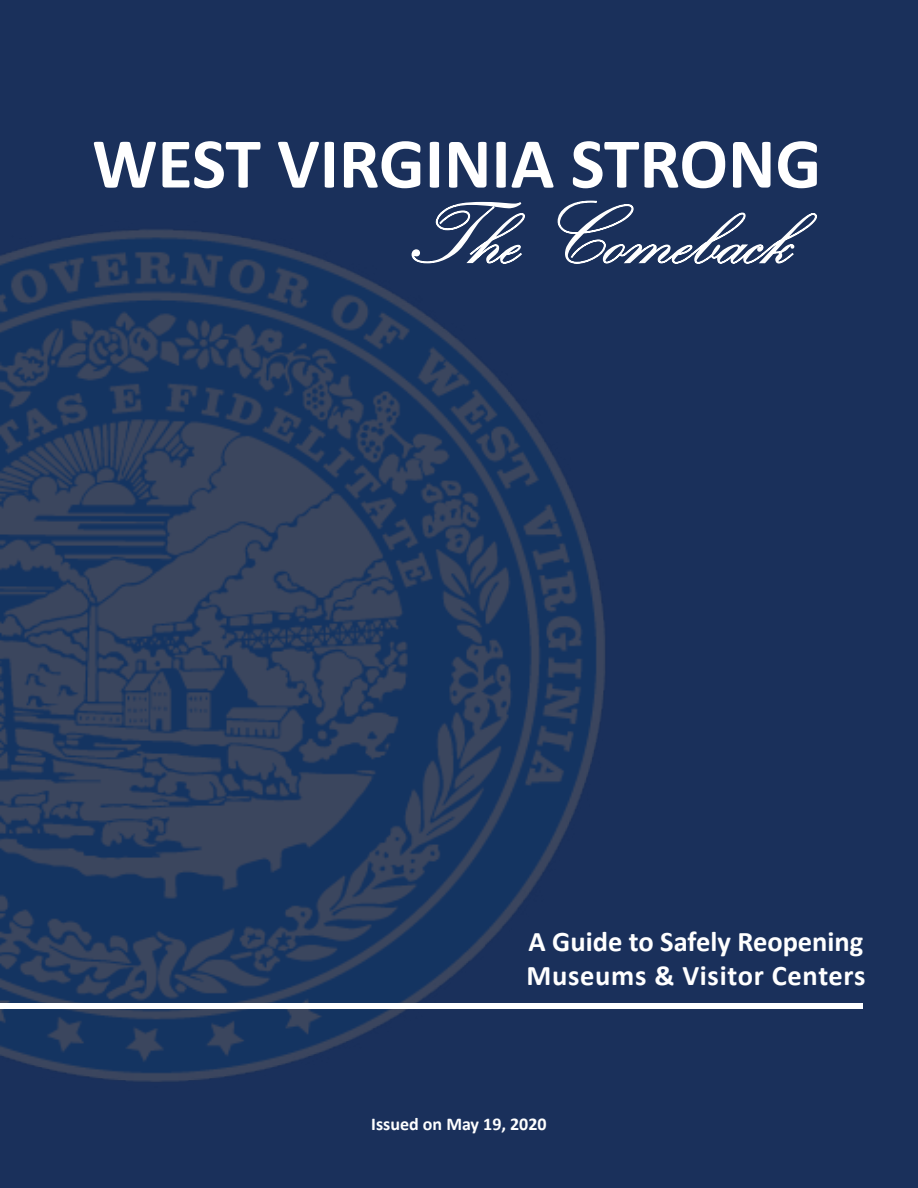
<style>
.page{position:relative;width:918px;height:1188px;background:#1a305b}
.page>*{position:absolute;margin:0;border:0;box-sizing:border-box;transform-origin:0 0}
.t1{font:90px "Kunstler Script";color:#fff}
.t2{font:700 72px "Calibri";color:#fff}
.t3{font:700 28.5px/34.2px "Calibri";letter-spacing:.005em;color:#fff}
.t4{font:700 18px "Calibri";color:#fff}
</style>
<div class="page">
<svg style="left:720px;top:212px;width:97px;height:52px"></svg>
<img style="left:0;top:200px;width:720px;height:882px">
<div style="left:0;top:1003px;width:863px;height:6px;background:#fff"></div>
<h2 class="t2" style="left:92px;top:113px;width:731px">WEST VIRGINIA STRONG</h2>
<h1 class="t1" style="left:408px;top:188px;width:384px">The Comeback</h1>
<p class="t3" style="left:526px;top:924px;width:341px">A Guide to Safely Reopening<br>Museums &amp; Visitor Centers</p>
<p class="t4" style="left:371px;top:1111px;width:177px">Issued on May 19, 2020</p>
</div>
